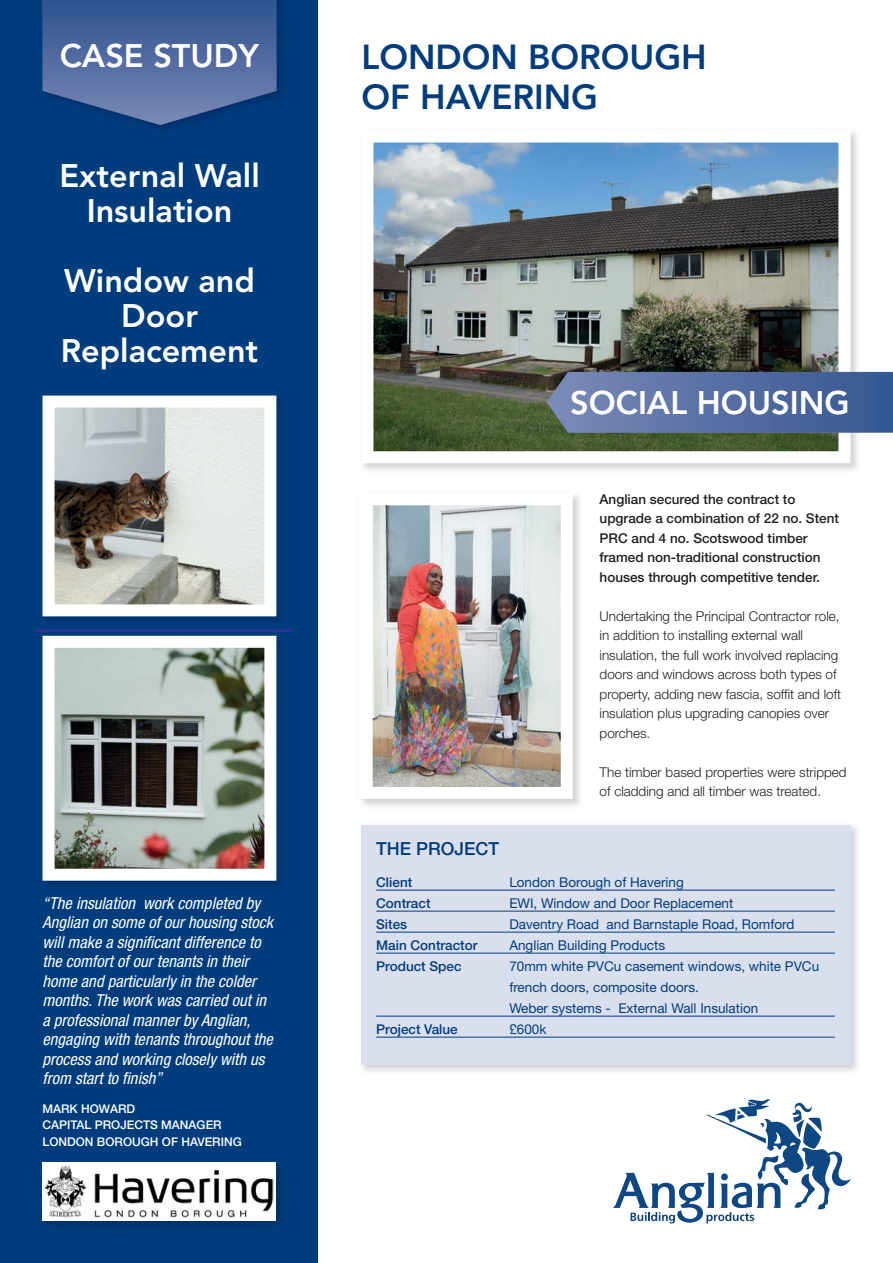
<style>
.page{position:relative;width:893px;height:1263px;background:#fff}
.page>*{position:absolute;margin:0;border:0;box-sizing:border-box;transform-origin:0 0}
.t1{font:800 34.5px/40.5px "Avenir";color:#013d7d}
.t2{font:800 32.4px/35px "Avenir";color:#fff;text-align:center}
.t3{font:500 18px "Helvetica Neue";color:#013d7d}
.t4{font:italic condensed 16.5px/19.5px "Helvetica Neue";letter-spacing:.005em;color:#fff}
.t5{font:300 13.5px/19.5px "Helvetica Neue";color:#231f20}
.t6{font:13.5px/21px "Helvetica Neue";color:#013d7d}
.t7{font:500 13.5px/19.5px "Helvetica Neue";color:#231f20}
.t8{font:500 13.5px "Helvetica Neue";color:#013d7d}
.t9{font:500 12px/16.5px "Helvetica Neue";color:#fff}
</style>
<div class="page">
<div style="left:0;top:0;width:318px;height:1263px;background:#013d7d"></div>
<img style="left:42px;top:0;width:238px;height:129px">
<svg style="left:43px;top:0;width:233px;height:125px;background:#44639a"></svg>
<img style="left:363px;top:132px;width:502px;height:338px">
<img style="left:374px;top:144px;width:463px;height:306px">
<div style="left:361px;top:131px;width:489px;height:332px;border:12px solid #fff"></div>
<img style="left:42px;top:1162px;width:238px;height:62px">
<div style="left:43px;top:1162px;width:233px;height:58px;background:#fff"></div>
<img style="left:44px;top:1165px;width:229px;height:52px">
<img style="left:36px;top:395px;width:255px;height:490px">
<img style="left:56px;top:409px;width:207px;height:194px">
<div style="left:43px;top:396px;width:233px;height:220px;border:12px solid #fff"></div>
<img style="left:36px;top:630px;width:255px;height:1px">
<img style="left:56px;top:649px;width:207px;height:219px">
<div style="left:43px;top:636px;width:233px;height:245px;border:12px solid #fff"></div>
<div style="left:361px;top:825px;width:489px;height:240px;background:#dadfed"></div>
<hr style="left:376px;top:890px;width:459px;height:1px;background:#013d7d">
<hr style="left:376px;top:911px;width:459px;height:1px;background:#013d7d">
<hr style="left:376px;top:932px;width:459px;height:1px;background:#013d7d">
<hr style="left:376px;top:953px;width:459px;height:1px;background:#013d7d">
<hr style="left:376px;top:1016px;width:459px;height:1px;background:#013d7d">
<hr style="left:376px;top:1037px;width:459px;height:1px;background:#013d7d">
<svg style="left:613px;top:1099px;width:238px;height:124px"></svg>
<img style="left:374px;top:506px;width:186px;height:280px">
<svg style="left:547px;top:372px;width:346px;height:61px;background:#566e9f"></svg>
<h2 class="t2" style="left:60px;top:41px;width:201px">CASE STUDY</h2>
<h1 class="t1" style="left:361px;top:39px;width:347px">LONDON BOROUGH<br>OF HAVERING</h1>
<h2 class="t2" style="left:59px;top:161px;width:202px">External Wall<br>Insulation</h2>
<h2 class="t2" style="left:61px;top:266px;width:199px">Window and<br>Door<br>Replacement</h2>
<p class="t4" style="left:43px;top:894px;width:232px">“The insulation work completed by Anglian on some of our housing stock will make a significant difference to the comfort of our tenants in their home and particularly in the colder months. The work was carried out in a professional manner by Anglian, engaging with tenants throughout the process and working closely with us from start to finish”</p>
<p class="t9" style="left:43px;top:1100px;width:201px">MARK HOWARD<br>CAPITAL PROJECTS MANAGER<br>LONDON BOROUGH OF HAVERING</p>
<h2 class="t2" style="left:570px;top:388px;width:281px">SOCIAL HOUSING</h2>
<p class="t7" style="left:600px;top:488px;width:241px">Anglian secured the contract to upgrade a combination of 22 no. Stent PRC and 4 no. Scotswood timber framed non-traditional construction houses through competitive tender.</p>
<p class="t5" style="left:600px;top:605px;width:243px">Undertaking the Principal Contractor role, in addition to installing external wall insulation, the full work involved replacing doors and windows across both types of property, adding new fascia, soffit and loft insulation plus upgrading canopies over porches.</p>
<p class="t5" style="left:600px;top:761px;width:249px">The timber based properties were stripped of cladding and all timber was treated.</p>
<h3 class="t3" style="left:376px;top:834px;width:125px">THE PROJECT</h3>
<p class="t8" style="left:376px;top:871px;width:38px">Client</p>
<p class="t6" style="left:509px;top:870px;width:176px">London Borough of Havering</p>
<p class="t8" style="left:376px;top:892px;width:56px">Contract</p>
<p class="t6" style="left:509px;top:891px;width:226px">EWI, Window and Door Replacement</p>
<p class="t8" style="left:376px;top:913px;width:33px">Sites</p>
<p class="t6" style="left:509px;top:912px;width:287px">Daventry Road and Barnstaple Road, Romford</p>
<p class="t8" style="left:376px;top:934px;width:103px">Main Contractor</p>
<p class="t6" style="left:509px;top:933px;width:157px">Anglian Building Products</p>
<p class="t8" style="left:376px;top:955px;width:87px">Product Spec</p>
<p class="t6" style="left:509px;top:954px;width:311px">70mm white PVCu casement windows, white PVCu french doors, composite doors.<br>Weber systems - External Wall Insulation</p>
<p class="t8" style="left:376px;top:1018px;width:83px">Project Value</p>
<p class="t6" style="left:509px;top:1017px;width:39px">£600k</p>
</div>
